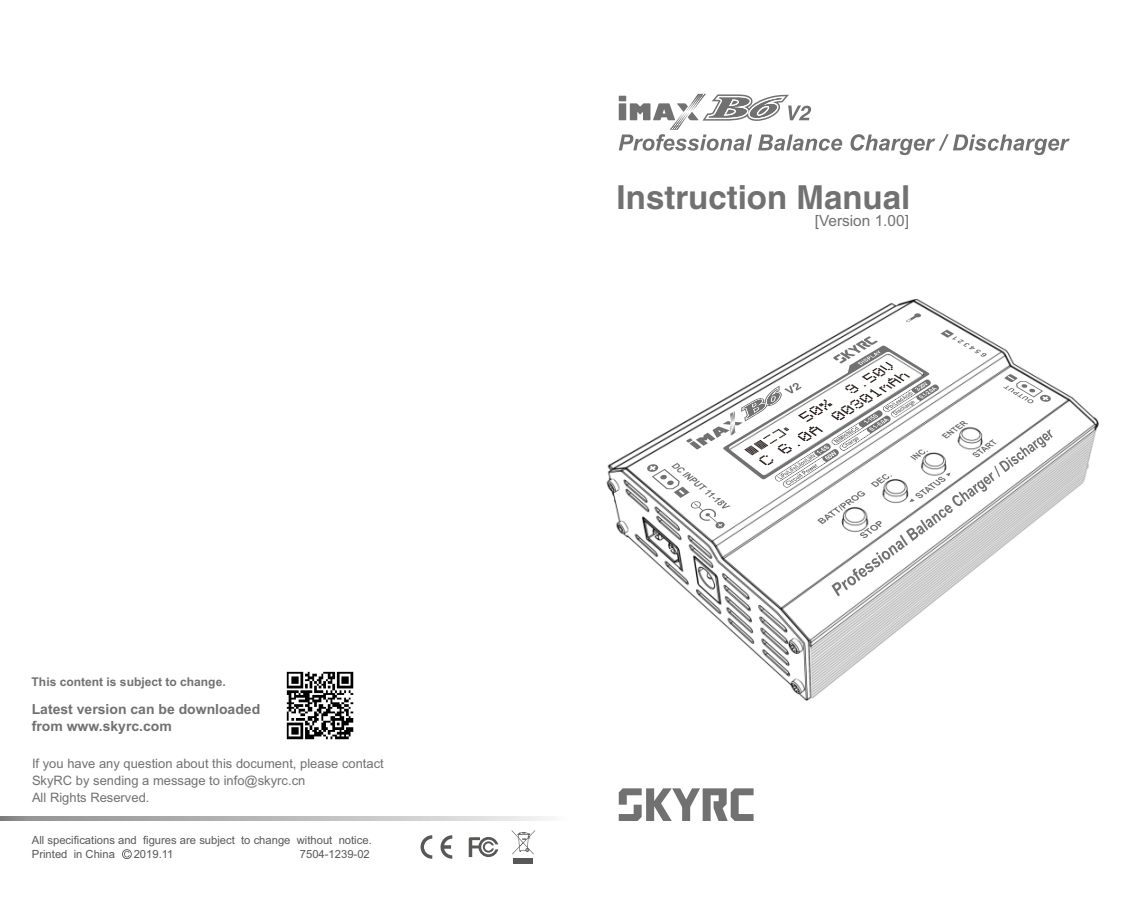
<style>
.page{position:relative;width:1134px;height:922px;background:#fff}
.page>*{position:absolute;margin:0;border:0;box-sizing:border-box;transform-origin:0 0}
.t1{font:700 33px "Arial";color:#717171}
.t2{font:15.5px "Arial";color:#717171}
.t3{font:700 14px/17.2px "Arial";color:#717171}
.t4{font:13px/17.5px "Arial";color:#717171}
.t5{font:700 12px "Arial";color:#717171}
.t6{font:11.25px/13.8px "Arial";color:#595857;text-align:right}
</style>
<div class="page">
<img style="left:606px;top:299px;width:492px;height:401px">
<svg style="left:0;top:816px;width:546px;height:4px;background:#bbb"></svg>
<svg style="left:122px;top:849px;width:10px;height:9px"></svg>
<svg style="left:468px;top:837px;width:30px;height:19px"></svg>
<svg style="left:512px;top:830px;width:23px;height:24px"></svg>
<div style="left:514px;top:858px;width:19px;height:5px;background:#595857"></div>
<svg style="left:420px;top:835px;width:12px;height:23px"></svg>
<svg style="left:440px;top:835px;width:12px;height:23px"></svg>
<svg style="left:619px;top:788px;width:134px;height:32px"></svg>
<svg style="left:646px;top:313px;width:407px;height:283px"></svg>
<img style="left:286px;top:671px;width:68px;height:69px">
<svg style="left:619px;top:94px;width:451px;height:61px"></svg>
<p class="t5" style="left:32px;top:677px;width:196px">This content is subject to change.</p>
<p class="t3" style="left:32px;top:701px;width:230px">Latest version can be downloaded from www.skyrc.com</p>
<p class="t4" style="left:32px;top:755px;width:353px">If you have any question about this document, please contact<br>SkyRC by sending a message to info@skyrc.cn<br>All Rights Reserved.</p>
<p class="t6" style="left:32px;top:834px;width:341px">All specifications and figures are subject to change without notice.<br>7504-1239-02</p>
<p class="t6" style="left:32px;top:848px;width:85px">Printed in China</p>
<p class="t6" style="left:134px;top:848px;width:41px">2019.11</p>
<h1 class="t1" style="left:617px;top:185px;width:295px">Instruction Manual</h1>
<p class="t2" style="left:815px;top:215px;width:96px">[Version 1.00]</p>
</div>
